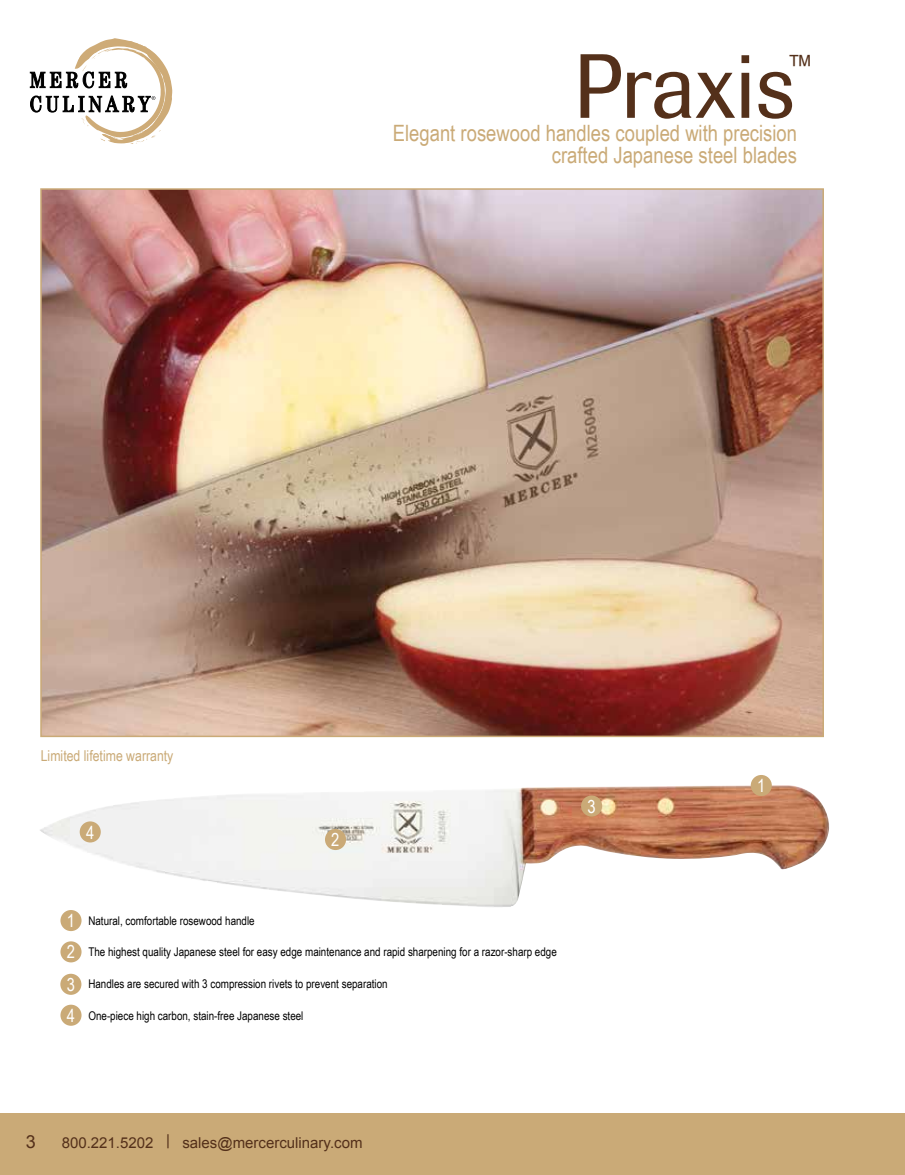
<style>
.page{position:relative;width:905px;height:1175px;background:#fff}
.page>*{position:absolute;margin:0;border:0;box-sizing:border-box;transform-origin:0 0}
.t1{font:90px "Imago";color:#54301a}
.t2{font:34.05px "Imago";color:#54301a}
.t3{font:22.5px/22.5px "Arial Narrow";color:#caaa77;text-align:right}
.t4{font:18px/31.5px "Arial Narrow";color:#fff;text-align:justify}
.t5{font:18px "Arial";color:#54301a}
.t6{font:15px "Arial";color:#54301a}
.t7{font:15px "Arial Narrow";color:#caaa77}
.t8{font:12px "Arial Narrow";color:#000}
</style>
<div class="page">
<div style="left:0;top:1113px;width:904px;height:61px;background:#caaa77"></div>
<svg style="left:30px;top:38px;width:142px;height:106px"></svg>
<img style="left:40px;top:785px;width:789px;height:122px">
<img style="left:43px;top:191px;width:778px;height:543px">
<div style="left:581px;top:795px;width:21px;height:21px;background:#caaa77;border-radius:50%"></div>
<div style="left:80px;top:821px;width:21px;height:21px;background:#caaa77;border-radius:50%"></div>
<div style="left:60px;top:910px;width:22px;height:21px;background:#caaa77;border-radius:50%"></div>
<div style="left:60px;top:941px;width:22px;height:21px;background:#caaa77;border-radius:50%"></div>
<div style="left:60px;top:973px;width:21px;height:21px;background:#caaa77;border-radius:50%"></div>
<div style="left:60px;top:1004px;width:22px;height:21px;background:#caaa77;border-radius:50%"></div>
<div style="left:750px;top:775px;width:21px;height:21px;background:#caaa77;border-radius:50%"></div>
<div style="left:325px;top:829px;width:21px;height:21px;background:#caaa77;border-radius:50%"></div>
<h1 class="t1" style="left:573px;top:34px;width:223px">Praxis</h1>
<h2 class="t2" style="left:788px;top:47px;width:25px">™</h2>
<h3 class="t3" style="left:393px;top:121px;width:406px">Elegant rosewood handles coupled with precision crafted Japanese steel blades</h3>
<p class="t7" style="left:41px;top:744px;width:134px">Limited lifetime warranty</p>
<h3 class="t4" style="left:86px;top:815px;width:10px">4</h3>
<h3 class="t4" style="left:331px;top:823px;width:10px">2</h3>
<h3 class="t4" style="left:587px;top:789px;width:10px">3</h3>
<h3 class="t4" style="left:757px;top:769px;width:10px">1</h3>
<h3 class="t4" style="left:67px;top:904px;width:10px">1<br>2<br>3<br>4</h3>
<p class="t8" style="left:88px;top:911px;width:168px">Natural, comfortable rosewood handle</p>
<p class="t8" style="left:88px;top:943px;width:470px">The highest quality Japanese steel for easy edge maintenance and rapid sharpening for a razor-sharp edge</p>
<p class="t8" style="left:88px;top:975px;width:301px">Handles are secured with 3 compression rivets to prevent separation</p>
<p class="t8" style="left:88px;top:1006px;width:216px">One-piece high carbon, stain-free Japanese steel</p>
<h3 class="t5" style="left:26px;top:1129px;width:12px">3</h3>
<p class="t6" style="left:62px;top:1132px;width:302px">800.221.5202 | sales@mercerculinary.com</p>
</div>
